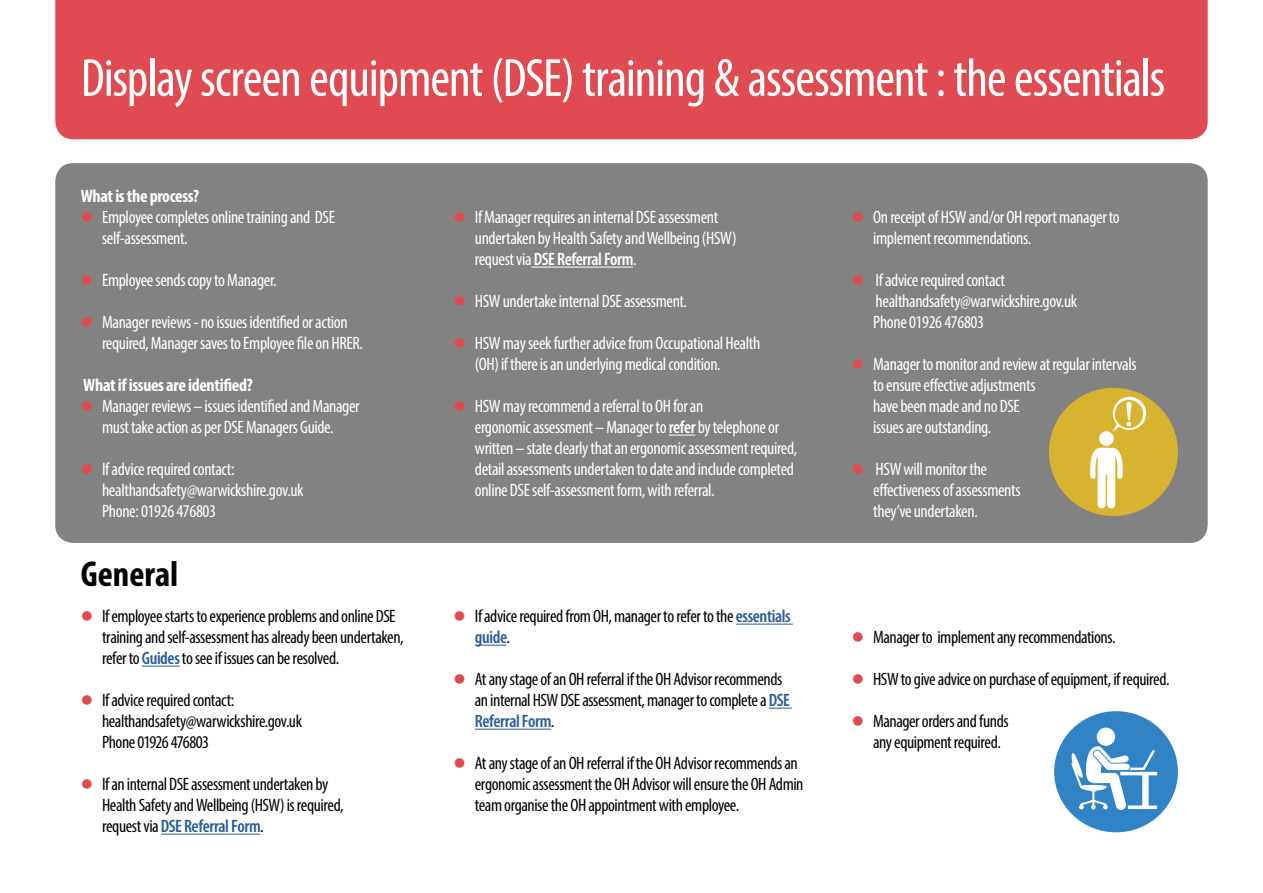
<style>
.page{position:relative;width:1263px;height:893px;background:#fff}
.page>*{position:absolute;margin:0;border:0;box-sizing:border-box;transform-origin:0 0}
.t1{font:condensed 54px "Myriad Pro";letter-spacing:-.02em;color:#fff}
.t2{font:700 condensed 36px "Myriad Pro";color:#020203}
.t3{font:condensed 18px/21px "Myriad Pro";letter-spacing:-.02em;color:#fff}
.t4{font:condensed 18px/21px "Myriad Pro";letter-spacing:-.025em;color:#020203}
.t5{font:700 condensed 18px "Myriad Pro";letter-spacing:-.02em;color:#fff}
.s1{color:#e04b52}
.s2{font-weight:600;color:#275b9b}
.s3{font-weight:600}
</style>
<div class="page">
<div style="left:55px;top:0;width:1153px;height:139px;background:#e04b52"></div>
<div style="left:1054px;top:711px;width:124px;height:121px;background:#3084c6;border-radius:50%"></div>
<div style="left:1097px;top:728px;width:18px;height:18px;background:#fff;border-radius:50%"></div>
<svg style="left:1071px;top:746px;width:86px;height:64px"></svg>
<div style="left:55px;top:163px;width:1153px;height:380px;background:#838282;border-radius:18px"></div>
<hr style="left:531px;top:267px;width:102px;height:1px;background:#fff">
<svg style="left:669px;top:435px;width:26px;height:1px"></svg>
<hr style="left:142px;top:666px;width:38px;height:1px;background:#275b9b">
<hr style="left:161px;top:834px;width:99px;height:1px;background:#275b9b">
<hr style="left:736px;top:624px;width:57px;height:1px;background:#275b9b">
<hr style="left:475px;top:645px;width:31px;height:1px;background:#275b9b">
<svg style="left:769px;top:708px;width:23px;height:1px"></svg>
<hr style="left:475px;top:729px;width:76px;height:1px;background:#275b9b">
<div style="left:1049px;top:388px;width:129px;height:128px;background:#d8b330;border-radius:50%"></div>
<svg style="left:1090px;top:448px;width:33px;height:60px"></svg>
<div style="left:1099px;top:431px;width:15px;height:15px;background:#fff;border-radius:50%"></div>
<svg style="left:1112px;top:397px;width:34px;height:35px"></svg>
<h1 class="t1" style="left:81px;top:45px;width:1086px">Display screen equipment (DSE) training &amp; assessment : the essentials</h1>
<p class="t5" style="left:81px;top:185px;width:120px">What is the process?</p>
<p class="t3" style="left:102px;top:207px;width:235px;text-indent:-21px"><span class="s1">●</span> Employee completes online training and DSE self-assessment.</p>
<p class="t3" style="left:81px;top:270px;width:197px"><span class="s1">●</span> Employee sends copy to Manager.</p>
<p class="t3" style="left:102px;top:312px;width:262px;text-indent:-21px"><span class="s1">●</span> Manager reviews - no issues identified or action required, Manager saves to Employee file on HRER.</p>
<p class="t5" style="left:83px;top:374px;width:171px">What if issues are identified?</p>
<p class="t3" style="left:81px;top:396px;width:280px;text-align:center"><span class="s1">●</span> Manager reviews – issues identified and Manager must take action as per DSE Managers Guide.</p>
<p class="t3" style="left:102px;top:459px;width:203px;text-indent:-21px"><span class="s1">●</span> If advice required contact: healthandsafety@warwickshire.gov.uk<br>Phone: 01926 476803</p>
<h2 class="t2" style="left:81px;top:552px;width:99px">General</h2>
<p class="t4" style="left:102px;top:606px;width:303px;text-indent:-21px"><span class="s1">●</span> If employee starts to experience problems and online DSE training and self-assessment has already been undertaken, refer to <span class="s2">Guides</span> to see if issues can be resolved.</p>
<p class="t4" style="left:102px;top:690px;width:201px;text-indent:-21px"><span class="s1">●</span> If advice required contact: healthandsafety@warwickshire.gov.uk<br>Phone 01926 476803</p>
<p class="t4" style="left:102px;top:774px;width:243px;text-indent:-21px"><span class="s1">●</span> If an internal DSE assessment undertaken by<br>Health Safety and Wellbeing (HSW) is required, request via <span class="s2">DSE Referral Form</span>.</p>
<p class="t3" style="left:475px;top:207px;width:263px;text-indent:-21px"><span class="s1">●</span> If Manager requires an internal DSE assessment undertaken by Health Safety and Wellbeing (HSW) request via <span class="s3">DSE Referral Form</span>.</p>
<p class="t3" style="left:454px;top:291px;width:235px"><span class="s1">●</span> HSW undertake internal DSE assessment.</p>
<p class="t3" style="left:475px;top:333px;width:287px;text-indent:-21px"><span class="s1">●</span> HSW may seek further advice from Occupational Health (OH) if there is an underlying medical condition.</p>
<p class="t3" style="left:475px;top:396px;width:324px;text-indent:-21px"><span class="s1">●</span> HSW may recommend a referral to OH for an<br>ergonomic assessment – Manager to <span class="s3">refer</span> by telephone or written – state clearly that an ergonomic assessment required, detail assessments undertaken to date and include completed online DSE self-assessment form, with referral.</p>
<p class="t4" style="left:475px;top:606px;width:317px;text-indent:-21px"><span class="s1">●</span> If advice required from OH, manager to refer to the <span class="s2">essentials guide</span>.</p>
<p class="t4" style="left:475px;top:669px;width:316px;text-indent:-21px"><span class="s1">●</span> At any stage of an OH referral if the OH Advisor recommends an internal HSW DSE assessment, manager to complete a <span class="s2">DSE<br>Referral Form</span>.</p>
<p class="t4" style="left:475px;top:753px;width:330px;text-indent:-21px"><span class="s1">●</span> At any stage of an OH referral if the OH Advisor recommends an ergonomic assessment the OH Advisor will ensure the OH Admin team organise the OH appointment with employee.</p>
<p class="t3" style="left:873px;top:207px;width:248px;text-indent:-21px"><span class="s1">●</span> On receipt of HSW and/or OH report manager to implement recommendations.</p>
<p class="t3" style="left:873px;top:270px;width:206px;text-indent:-21px"><span class="s1">●</span> If advice required contact healthandsafety@warwickshire.gov.uk<br>Phone 01926 476803</p>
<p class="t3" style="left:873px;top:354px;width:265px;text-indent:-21px"><span class="s1">●</span> Manager to monitor and review at regular intervals to ensure effective adjustments<br>have been made and no DSE<br>issues are outstanding.</p>
<p class="t3" style="left:873px;top:459px;width:149px;text-indent:-21px"><span class="s1">●</span> HSW will monitor the effectiveness of assessments they’ve undertaken.</p>
<p class="t4" style="left:852px;top:627px;width:265px"><span class="s1">●</span> Manager to implement any recommendations.</p>
<p class="t4" style="left:852px;top:669px;width:319px"><span class="s1">●</span> HSW to give advice on purchase of equipment, if required.</p>
<p class="t4" style="left:873px;top:711px;width:137px;text-indent:-21px"><span class="s1">●</span> Manager orders and funds any equipment required.</p>
</div>
